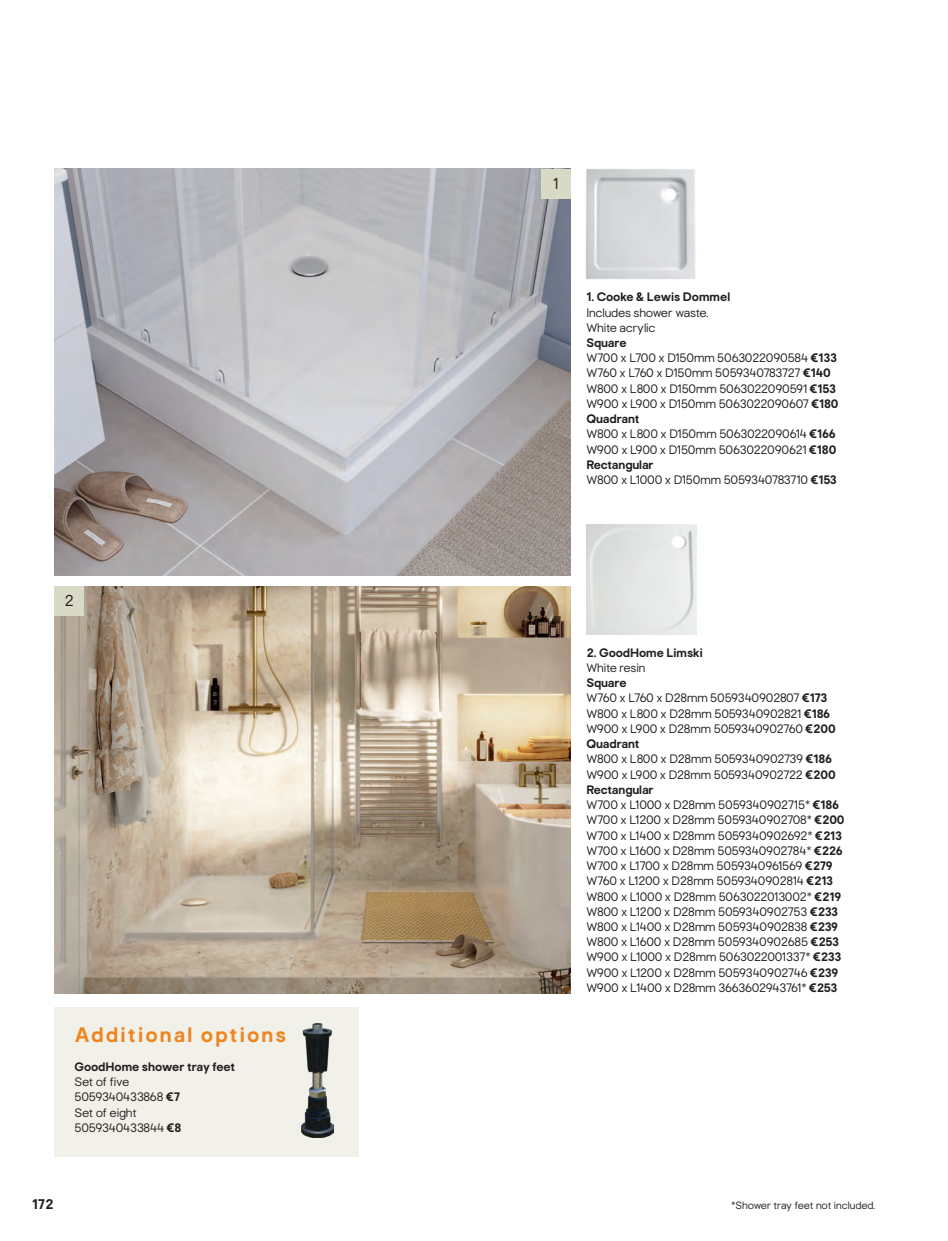
<style>
.page{position:relative;width:948px;height:1241px;background:#fff}
.page>*{position:absolute;margin:0;border:0;box-sizing:border-box;transform-origin:0 0}
.Aug23_-_GTK_header{font:700 21px "Good Home";letter-spacing:.1em;color:#ee851e}
.Aug23_-_Annotations_numerals{font:300 15.75px "Good Home";color:#231f20}
.t1{font:700 14px "Good Home";color:#231f20}
.Aug23_-_Product_text_7pt{font:300 12.25px "Good Home";letter-spacing:-.02em;color:#231f20}
.Aug23_-_Product_name_7pt{font:700 12.25px "Good Home";color:#231f20}
.Aug23_-_Product_text_7pt-2{font:700 12.25px "Good Home";letter-spacing:-.01em;color:#231f20}
.Aug23_-_Footer_light_6_6_5pt{font:300 10.5px "Good Home";letter-spacing:-.015em;color:#231f20}
.s1{font-weight:700}
</style>
<div class="page">
<img style="left:55px;top:169px;width:515px;height:406px">
<img style="left:55px;top:586px;width:515px;height:406px">
<div style="left:55px;top:1006px;width:303px;height:150px;background:#f1f1e9"></div>
<img style="left:302px;top:1023px;width:32px;height:113px">
<div style="left:541px;top:169px;width:29px;height:29px;background:#d9dac6"></div>
<div style="left:55px;top:586px;width:29px;height:29px;background:#d9dac6"></div>
<img style="left:586px;top:524px;width:110px;height:110px">
<img style="left:585px;top:168px;width:110px;height:112px">
<p class="Aug23_-_Annotations_numerals" style="left:65px;top:591px;width:11px">2</p>
<p class="Aug23_-_GTK_header" style="left:74px;top:1021px;width:213px">Additional options</p>
<p class="Aug23_-_Product_name_7pt" style="left:74px;top:1059px;width:162px">GoodHome shower tray feet</p>
<p class="Aug23_-_Product_text_7pt" style="left:74px;top:1074px;width:56px">Set of five</p>
<p class="Aug23_-_Product_text_7pt" style="left:74px;top:1089px;width:107px">5059340433868 <span class="s1">€7</span></p>
<p class="Aug23_-_Product_text_7pt" style="left:74px;top:1104px;width:64px">Set of eight</p>
<p class="Aug23_-_Product_text_7pt" style="left:74px;top:1120px;width:108px">5059340433844 <span class="s1">€8</span></p>
<p class="Aug23_-_Annotations_numerals" style="left:553px;top:174px;width:7px">1</p>
<p class="Aug23_-_Product_name_7pt" style="left:586px;top:290px;width:145px">1. Cooke &amp; Lewis Dommel</p>
<p class="Aug23_-_Product_text_7pt" style="left:586px;top:305px;width:124px">Includes shower waste.</p>
<p class="Aug23_-_Product_text_7pt" style="left:586px;top:320px;width:71px">White acrylic</p>
<p class="Aug23_-_Product_text_7pt-2" style="left:586px;top:335px;width:42px">Square</p>
<p class="Aug23_-_Product_text_7pt" style="left:586px;top:351px;width:252px">W700 x L700 x D150mm 5063022090584 <span class="s1">€133</span></p>
<p class="Aug23_-_Product_text_7pt" style="left:586px;top:366px;width:246px">W760 x L760 x D150mm 5059340783727 <span class="s1">€140</span></p>
<p class="Aug23_-_Product_text_7pt" style="left:586px;top:381px;width:251px">W800 x L800 x D150mm 5063022090591 <span class="s1">€153</span></p>
<p class="Aug23_-_Product_text_7pt" style="left:586px;top:396px;width:254px">W900 x L900 x D150mm 5063022090607 <span class="s1">€180</span></p>
<p class="Aug23_-_Product_text_7pt-2" style="left:586px;top:412px;width:55px">Quadrant</p>
<p class="Aug23_-_Product_text_7pt" style="left:586px;top:427px;width:251px">W800 x L800 x D150mm 5063022090614 <span class="s1">€166</span></p>
<p class="Aug23_-_Product_text_7pt" style="left:586px;top:442px;width:251px">W900 x L900 x D150mm 5063022090621 <span class="s1">€180</span></p>
<p class="Aug23_-_Product_text_7pt-2" style="left:586px;top:457px;width:69px">Rectangular</p>
<p class="Aug23_-_Product_text_7pt" style="left:586px;top:472px;width:252px">W800 x L1000 x D150mm 5059340783710 <span class="s1">€153</span></p>
<p class="Aug23_-_Product_name_7pt" style="left:586px;top:645px;width:118px">2. GoodHome Limski</p>
<p class="Aug23_-_Product_text_7pt" style="left:586px;top:660px;width:61px">White resin</p>
<p class="Aug23_-_Product_text_7pt-2" style="left:586px;top:675px;width:42px">Square</p>
<p class="Aug23_-_Product_text_7pt" style="left:586px;top:691px;width:243px">W760 x L760 x D28mm 5059340902807 <span class="s1">€173</span></p>
<p class="Aug23_-_Product_text_7pt" style="left:586px;top:706px;width:245px">W800 x L800 x D28mm 5059340902821 <span class="s1">€186</span></p>
<p class="Aug23_-_Product_text_7pt" style="left:586px;top:721px;width:251px">W900 x L900 x D28mm 5059340902760 <span class="s1">€200</span></p>
<p class="Aug23_-_Product_text_7pt-2" style="left:586px;top:736px;width:55px">Quadrant</p>
<p class="Aug23_-_Product_text_7pt" style="left:586px;top:751px;width:247px">W800 x L800 x D28mm 5059340902739 <span class="s1">€186</span></p>
<p class="Aug23_-_Product_text_7pt" style="left:586px;top:767px;width:251px">W900 x L900 x D28mm 5059340902722 <span class="s1">€200</span></p>
<p class="Aug23_-_Product_text_7pt-2" style="left:586px;top:782px;width:69px">Rectangular</p>
<p class="Aug23_-_Product_text_7pt" style="left:586px;top:797px;width:254px">W700 x L1000 x D28mm 5059340902715* <span class="s1">€186</span></p>
<p class="Aug23_-_Product_text_7pt" style="left:586px;top:812px;width:260px">W700 x L1200 x D28mm 5059340902708* <span class="s1">€200</span></p>
<p class="Aug23_-_Product_text_7pt" style="left:586px;top:828px;width:257px">W700 x L1400 x D28mm 5059340902692* <span class="s1">€213</span></p>
<p class="Aug23_-_Product_text_7pt" style="left:586px;top:843px;width:258px">W700 x L1600 x D28mm 5059340902784* <span class="s1">€226</span></p>
<p class="Aug23_-_Product_text_7pt" style="left:586px;top:858px;width:248px">W700 x L1700 x D28mm 5059340961569 <span class="s1">€279</span></p>
<p class="Aug23_-_Product_text_7pt" style="left:586px;top:873px;width:248px">W760 x L1200 x D28mm 5059340902814 <span class="s1">€213</span></p>
<p class="Aug23_-_Product_text_7pt" style="left:586px;top:889px;width:256px">W800 x L1000 x D28mm 5063022013002* <span class="s1">€219</span></p>
<p class="Aug23_-_Product_text_7pt" style="left:586px;top:904px;width:253px">W800 x L1200 x D28mm 5059340902753 <span class="s1">€233</span></p>
<p class="Aug23_-_Product_text_7pt" style="left:586px;top:919px;width:253px">W800 x L1400 x D28mm 5059340902838 <span class="s1">€239</span></p>
<p class="Aug23_-_Product_text_7pt" style="left:586px;top:934px;width:254px">W800 x L1600 x D28mm 5059340902685 <span class="s1">€253</span></p>
<p class="Aug23_-_Product_text_7pt" style="left:586px;top:949px;width:256px">W900 x L1000 x D28mm 5063022001337* <span class="s1">€233</span></p>
<p class="Aug23_-_Product_text_7pt" style="left:586px;top:965px;width:253px">W900 x L1200 x D28mm 5059340902746 <span class="s1">€239</span></p>
<p class="Aug23_-_Product_text_7pt" style="left:586px;top:980px;width:252px">W900 x L1400 x D28mm 3663602943761* <span class="s1">€253</span></p>
<p class="t1" style="left:32px;top:1195px;width:23px">172</p>
<p class="Aug23_-_Footer_light_6_6_5pt" style="left:731px;top:1198px;width:146px">*Shower tray feet not included.</p>
</div>
